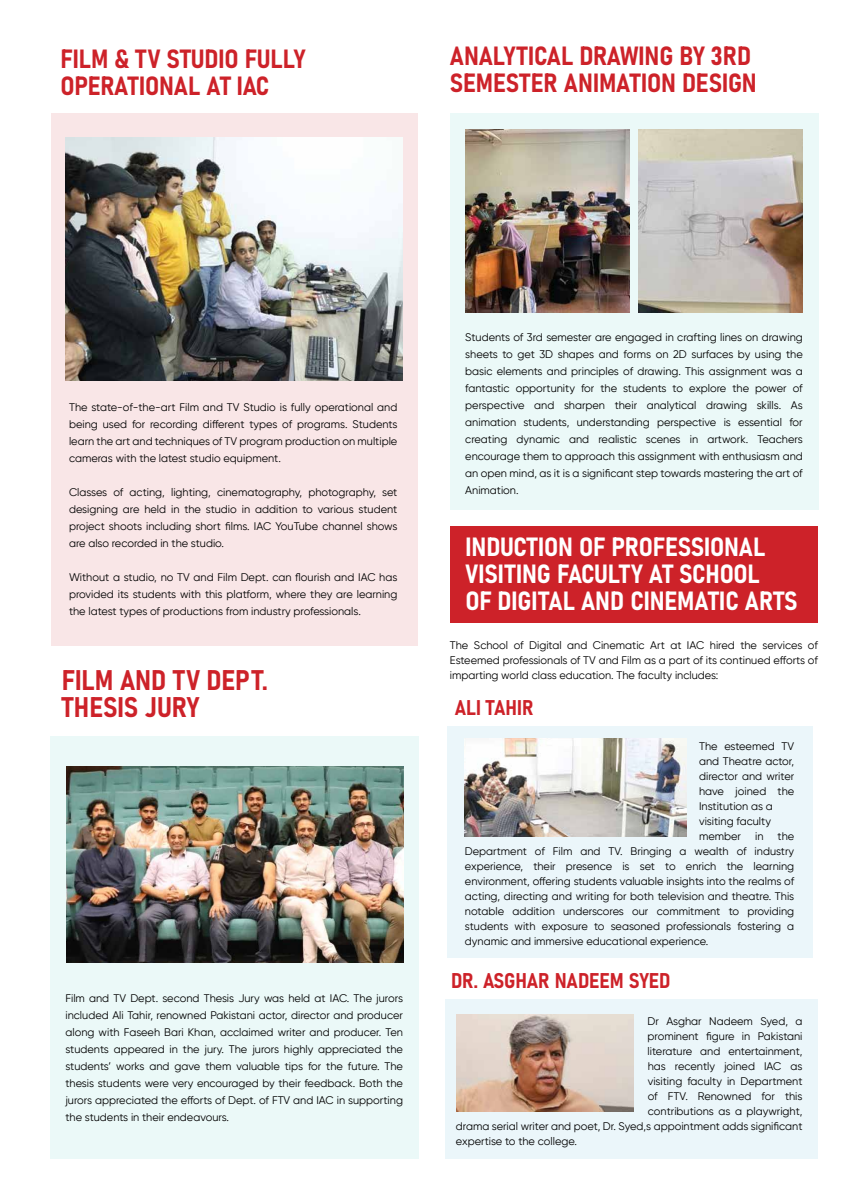
<style>
.page{position:relative;width:842px;height:1191px;background:#fff}
.page>*{position:absolute;margin:0;border:0;box-sizing:border-box;transform-origin:0 0}
.t1{font:28px/27px "Bahnschrift";color:#cd2229}
.t2{font:26px/27px "Bahnschrift";color:#cd2229}
.t3{font:26px/27px "Bahnschrift";color:#fff}
.t4{font:21px "Bahnschrift";color:#cd2229}
.t5{font:11px/17px "Gilroy";color:#000;text-align:justify}
</style>
<div class="page">
<div style="left:447px;top:727px;width:365px;height:231px;background:#ebf6fa"></div>
<div style="left:51px;top:113px;width:366px;height:532px;background:#f9e6e7"></div>
<div style="left:450px;top:113px;width:368px;height:397px;background:#ebf9f8"></div>
<div style="left:50px;top:736px;width:368px;height:422px;background:#ebf9f8"></div>
<img style="left:66px;top:767px;width:337px;height:196px">
<img style="left:65px;top:137px;width:338px;height:243px">
<img style="left:638px;top:129px;width:165px;height:183px">
<img style="left:465px;top:129px;width:165px;height:183px">
<div style="left:445px;top:999px;width:373px;height:159px;background:#ebf6fa"></div>
<div style="left:450px;top:526px;width:368px;height:97px;background:#cd2229"></div>
<img style="left:464px;top:738px;width:222px;height:98px">
<img style="left:456px;top:1014px;width:177px;height:97px">
<h2 class="t2" style="left:60px;top:44px;width:246px">FILM &amp; TV STUDIO FULLY<br>OPERATIONAL AT IAC</h2>
<h2 class="t2" style="left:450px;top:41px;width:308px">ANALYTICAL DRAWING BY 3RD<br>SEMESTER ANIMATION DESIGN</h2>
<p class="t5" style="left:69px;top:399px;width:330px">The state-of-the-art Film and TV Studio is fully operational and being used for recording different types of programs. Students learn the art and techniques of TV program production on multiple cameras with the latest studio equipment.</p>
<p class="t5" style="left:69px;top:484px;width:330px">Classes of acting, lighting, cinematography, photography, set designing are held in the studio in addition to various student project shoots including short films. IAC YouTube channel shows are also recorded in the studio.</p>
<p class="t5" style="left:69px;top:569px;width:330px">Without a studio, no TV and Film Dept. can flourish and IAC has provided its students with this platform, where they are learning the latest types of productions from industry professionals.</p>
<h1 class="t1" style="left:62px;top:664px;width:207px">FILM AND TV DEPT.<br>THESIS JURY</h1>
<p class="t5" style="left:65px;top:990px;width:339px">Film and TV Dept. second Thesis Jury was held at IAC. The jurors included Ali Tahir, renowned Pakistani actor, director and producer along with Faseeh Bari Khan, acclaimed writer and producer. Ten students appeared in the jury. The jurors highly appreciated the students’ works and gave them valuable tips for the future. The thesis students were very encouraged by their feedback. Both the jurors appreciated the efforts of Dept. of FTV and IAC in supporting the students in their endeavours.</p>
<p class="t5" style="left:465px;top:328px;width:339px">Students of 3rd semester are engaged in crafting lines on drawing sheets to get 3D shapes and forms on 2D surfaces by using the basic elements and principles of drawing. This assignment was a fantastic opportunity for the students to explore the power of perspective and sharpen their analytical drawing skills. As animation students, understanding perspective is essential for creating dynamic and realistic scenes in artwork. Teachers encourage them to approach this assignment with enthusiasm and an open mind, as it is a significant step towards mastering the art of Animation.</p>
<h2 class="t3" style="left:465px;top:531px;width:334px">INDUCTION OF PROFESSIONAL<br>VISITING FACULTY AT SCHOOL<br>OF DIGITAL AND CINEMATIC ARTS</h2>
<p class="t5" style="left:450px;top:637px;width:369px;line-height:15px">The School of Digital and Cinematic Art at IAC hired the services of Esteemed professionals of TV and Film as a part of its continued efforts of imparting world class education. The faculty includes:</p>
<h3 class="t4" style="left:455px;top:691px;width:80px">ALI TAHIR</h3>
<p class="t5" style="left:699px;top:738px;width:97px;line-height:15px;text-align:left">The esteemed TV and Theatre actor, director and writer have joined the<br>Institution as a visiting faculty member</p>
<p class="t5" style="left:755px;top:827px;width:10px">in</p>
<p class="t5" style="left:465px;top:828px;width:331px;line-height:15px;text-indent:313px">the Department of Film and TV. Bringing a wealth of industry experience, their presence is set to enrich the learning environment, offering students valuable insights into the realms of acting, directing and writing for both television and theatre. This notable addition underscores our commitment to providing students with exposure to seasoned professionals fostering a dynamic and immersive educational experience.</p>
<h3 class="t4" style="left:451px;top:964px;width:221px">DR. ASGHAR NADEEM SYED</h3>
<p class="t5" style="left:647px;top:1012px;width:157px">Dr Asghar Nadeem Syed, a</p>
<p class="t5" style="left:647px;top:1027px;width:156px">prominent figure in Pakistani</p>
<p class="t5" style="left:648px;top:1042px;width:156px">literature and entertainment,</p>
<p class="t5" style="left:648px;top:1057px;width:156px">has recently joined IAC as</p>
<p class="t5" style="left:648px;top:1072px;width:156px">visiting faculty in Department</p>
<p class="t5" style="left:648px;top:1087px;width:156px">of FTV. Renowned for this</p>
<p class="t5" style="left:648px;top:1102px;width:156px">contributions as a playwright,</p>
<p class="t5" style="left:456px;top:1117px;width:348px">drama serial writer and poet, Dr. Syed,s appointment adds significant</p>
<p class="t5" style="left:456px;top:1132px;width:122px">expertise to the college.</p>
</div>
